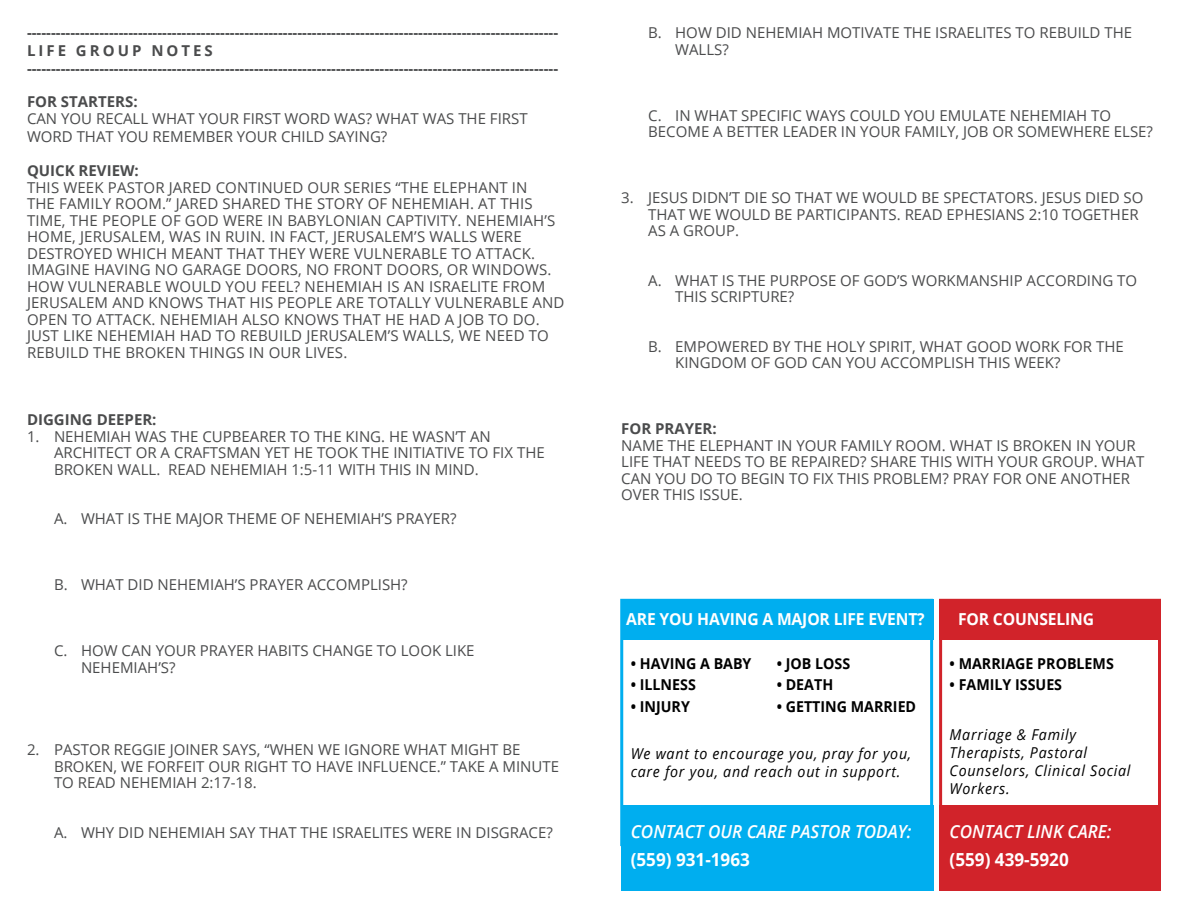
<style>
.page{position:relative;width:1188px;height:918px;background:#fff}
.page>*{position:absolute;margin:0;border:0;box-sizing:border-box;transform-origin:0 0}
.t1{font:italic 600 18px "Open Sans";color:#fff;scale:.95 1}
.t2{font:700 18px "Open Sans";color:#fff;scale:.95 1}
.t3{font:700 16.5px "Open Sans";letter-spacing:-.01em;color:#fff;scale:.95 1}
.t4{font:15px/16.5px "Open Sans";color:#4b4c4d}
.t5{font:700 15px "Open Sans";color:#4b4c4d}
.t6{font:italic 15px/18px "Open Sans";letter-spacing:.05em;color:#000;scale:.95 1}
.t7{font:700 15px "Open Sans";color:#000;scale:.95 1}
.t8{font:700 15px "Open Sans";letter-spacing:.2em;color:#4b4c4d}
</style>
<div class="page">
<div style="left:620px;top:599px;width:313px;height:247px;background:#fff;border:3px solid #00aeef"></div>
<div style="left:939px;top:599px;width:222px;height:247px;background:#fff;border:3px solid #d1232a"></div>
<div style="left:621px;top:600px;width:312px;height:40px;background:#00aeef"></div>
<div style="left:940px;top:600px;width:221px;height:40px;background:#d1232a"></div>
<div style="left:621px;top:805px;width:312px;height:86px;background:#00aeef"></div>
<div style="left:940px;top:805px;width:221px;height:86px;background:#d1232a"></div>
<p class="t5" style="left:27px;top:22px;width:533px">--------------------------------------------------------------------------------------------------------------</p>
<p class="t8" style="left:27px;top:40px;width:187px">LIFE GROUP NOTES</p>
<p class="t5" style="left:27px;top:58px;width:533px">--------------------------------------------------------------------------------------------------------------</p>
<p class="t5" style="left:27px;top:91px;width:112px">FOR STARTERS:</p>
<p class="t4" style="left:27px;top:109px;width:502px;line-height:18px">CAN YOU RECALL WHAT YOUR FIRST WORD WAS? WHAT WAS THE FIRST<br>WORD THAT YOU REMEMBER YOUR CHILD SAYING?</p>
<p class="t5" style="left:27px;top:160px;width:113px">QUICK REVIEW:</p>
<p class="t4" style="left:27px;top:179px;width:539px">THIS WEEK PASTOR JARED CONTINUED OUR SERIES “THE ELEPHANT IN<br>THE FAMILY ROOM.” JARED SHARED THE STORY OF NEHEMIAH. AT THIS TIME, THE PEOPLE OF GOD WERE IN BABYLONIAN CAPTIVITY. NEHEMIAH’S HOME, JERUSALEM, WAS IN RUIN. IN FACT, JERUSALEM’S WALLS WERE DESTROYED WHICH MEANT THAT THEY WERE VULNERABLE TO ATTACK.<br>IMAGINE HAVING NO GARAGE DOORS, NO FRONT DOORS, OR WINDOWS.<br>HOW VULNERABLE WOULD YOU FEEL? NEHEMIAH IS AN ISRAELITE FROM JERUSALEM AND KNOWS THAT HIS PEOPLE ARE TOTALLY VULNERABLE AND OPEN TO ATTACK. NEHEMIAH ALSO KNOWS THAT HE HAD A JOB TO DO.<br>JUST LIKE NEHEMIAH HAD TO REBUILD JERUSALEM’S WALLS, WE NEED TO REBUILD THE BROKEN THINGS IN OUR LIVES.</p>
<p class="t5" style="left:27px;top:409px;width:131px">DIGGING DEEPER:</p>
<p class="t4" style="left:54px;top:428px;width:492px;text-indent:-27px">1. NEHEMIAH WAS THE CUPBEARER TO THE KING. HE WASN’T AN<br>ARCHITECT OR A CRAFTSMAN YET HE TOOK THE INITIATIVE TO FIX THE<br>BROKEN WALL. READ NEHEMIAH 1:5-11 WITH THIS IN MIND.</p>
<p class="t4" style="left:54px;top:510px;width:404px">A. WHAT IS THE MAJOR THEME OF NEHEMIAH’S PRAYER?</p>
<p class="t4" style="left:54px;top:576px;width:355px">B. WHAT DID NEHEMIAH’S PRAYER ACCOMPLISH?</p>
<p class="t4" style="left:81px;top:642px;width:395px;text-indent:-27px">C. HOW CAN YOUR PRAYER HABITS CHANGE TO LOOK LIKE<br>NEHEMIAH’S?</p>
<p class="t4" style="left:54px;top:741px;width:507px;text-indent:-27px">2. PASTOR REGGIE JOINER SAYS, “WHEN WE IGNORE WHAT MIGHT BE<br>BROKEN, WE FORFEIT OUR RIGHT TO HAVE INFLUENCE.” TAKE A MINUTE<br>TO READ NEHEMIAH 2:17-18.</p>
<p class="t4" style="left:54px;top:824px;width:500px">A. WHY DID NEHEMIAH SAY THAT THE ISRAELITES WERE IN DISGRACE?</p>
<p class="t4" style="left:675px;top:24px;width:458px;text-indent:-27px">B. HOW DID NEHEMIAH MOTIVATE THE ISRAELITES TO REBUILD THE<br>WALLS?</p>
<p class="t4" style="left:648px;top:107px;width:506px">C. IN WHAT SPECIFIC WAYS COULD YOU EMULATE NEHEMIAH TO<br>BECOME A BETTER LEADER IN YOUR FAMILY, JOB OR SOMEWHERE ELSE?</p>
<p class="t4" style="left:648px;top:189px;width:497px;text-indent:-27px">3. JESUS DIDN’T DIE SO THAT WE WOULD BE SPECTATORS. JESUS DIED SO<br>THAT WE WOULD BE PARTICIPANTS. READ EPHESIANS 2:10 TOGETHER<br>AS A GROUP.</p>
<p class="t4" style="left:675px;top:272px;width:463px;text-indent:-27px">A. WHAT IS THE PURPOSE OF GOD’S WORKMANSHIP ACCORDING TO<br>THIS SCRIPTURE?</p>
<p class="t4" style="left:675px;top:338px;width:450px;text-indent:-27px">B. EMPOWERED BY THE HOLY SPIRIT, WHAT GOOD WORK FOR THE<br>KINGDOM OF GOD CAN YOU ACCOMPLISH THIS WEEK?</p>
<p class="t5" style="left:621px;top:418px;width:97px">FOR PRAYER:</p>
<p class="t4" style="left:621px;top:437px;width:525px">NAME THE ELEPHANT IN YOUR FAMILY ROOM. WHAT IS BROKEN IN YOUR LIFE THAT NEEDS TO BE REPAIRED? SHARE THIS WITH YOUR GROUP. WHAT CAN YOU DO TO BEGIN TO FIX THIS PROBLEM? PRAY FOR ONE ANOTHER OVER THIS ISSUE.</p>
<p class="t3" style="left:626px;top:607px;width:316px">ARE YOU HAVING A MAJOR LIFE EVENT?</p>
<p class="t3" style="left:958px;top:607px;width:145px">FOR COUNSELING</p>
<p class="t7" style="left:631px;top:653px;width:129px">• HAVING A BABY</p>
<p class="t7" style="left:631px;top:674px;width:70px">• ILLNESS</p>
<p class="t7" style="left:631px;top:696px;width:64px">• INJURY</p>
<p class="t7" style="left:777px;top:653px;width:79px">• JOB LOSS</p>
<p class="t7" style="left:777px;top:674px;width:61px">• DEATH</p>
<p class="t7" style="left:777px;top:696px;width:148px">• GETTING MARRIED</p>
<p class="t6" style="left:631px;top:744px;width:297px">We want to encourage you, pray for you, care for you, and reach out in support.</p>
<p class="t1" style="left:631px;top:819px;width:297px">CONTACT OUR CARE PASTOR TODAY:</p>
<p class="t2" style="left:631px;top:847px;width:127px">(559) 931-1963</p>
<p class="t7" style="left:950px;top:653px;width:174px">• MARRIAGE PROBLEMS</p>
<p class="t7" style="left:950px;top:674px;width:120px">• FAMILY ISSUES</p>
<p class="t6" style="left:950px;top:726px;width:192px">Marriage &amp; Family<br>Therapists, Pastoral<br>Counselors, Clinical Social<br>Workers.</p>
<p class="t1" style="left:950px;top:819px;width:172px">CONTACT LINK CARE:</p>
<p class="t2" style="left:950px;top:847px;width:127px">(559) 439-5920</p>
</div>
